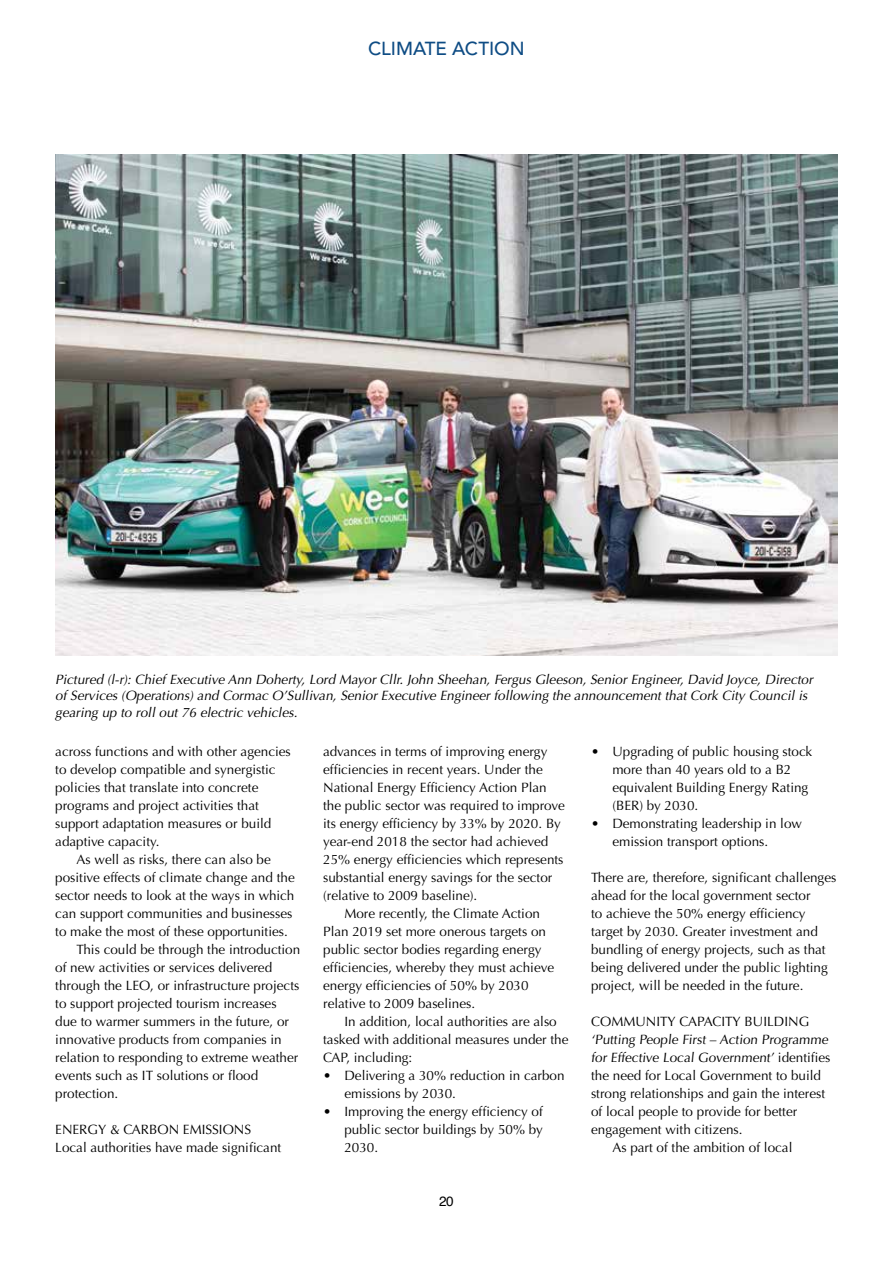
<style>
.page{position:relative;width:893px;height:1263px;background:#fff}
.page>*{position:absolute;margin:0;border:0;box-sizing:border-box;transform-origin:0 0}
.t1{font:500 18.75px "Avenir LT Std";letter-spacing:-.005em;color:#0e4c84}
.t2{font:13.5px/18px "Optima";color:#000}
.t3{font:italic 13.5px/16.5px "Optima";color:#000}
.t4{font:13.5px "Helvetica";color:#000}
</style>
<div class="page">
<img style="left:55px;top:155px;width:783px;height:501px">
<h1 class="t1" style="left:368px;top:38px;width:158px">CLIMATE ACTION</h1>
<p class="t3" style="left:55px;top:671px;width:762px">Pictured (l-r): Chief Executive Ann Doherty, Lord Mayor Cllr. John Sheehan, Fergus Gleeson, Senior Engineer, David Joyce, Director of Services (Operations) and Cormac O’Sullivan, Senior Executive Engineer following the announcement that Cork City Council is gearing up to roll out 76 electric vehicles.</p>
<p class="t2" style="left:55px;top:743px;width:237px">across functions and with other agencies to develop compatible and synergistic policies that translate into concrete programs and project activities that support adaptation measures or build adaptive capacity.</p>
<p class="t2" style="left:77px;top:851px;width:196px">As well as risks, there can also be</p>
<p class="t2" style="left:55px;top:869px;width:241px">positive effects of climate change and the</p>
<p class="t2" style="left:55px;top:887px;width:240px">sector needs to look at the ways in which</p>
<p class="t2" style="left:55px;top:905px;width:239px">can support communities and businesses</p>
<p class="t2" style="left:55px;top:923px;width:234px">to make the most of these opportunities.</p>
<p class="t2" style="left:77px;top:941px;width:225px">This could be through the introduction</p>
<p class="t2" style="left:55px;top:959px;width:218px">of new activities or services delivered</p>
<p class="t2" style="left:55px;top:977px;width:246px">through the LEO, or infrastructure projects</p>
<p class="t2" style="left:55px;top:995px;width:223px">to support projected tourism increases</p>
<p class="t2" style="left:55px;top:1013px;width:235px">due to warmer summers in the future, or</p>
<p class="t2" style="left:55px;top:1031px;width:228px">innovative products from companies in</p>
<p class="t2" style="left:55px;top:1049px;width:245px">relation to responding to extreme weather</p>
<p class="t2" style="left:55px;top:1067px;width:204px">events such as IT solutions or flood</p>
<p class="t2" style="left:55px;top:1085px;width:65px">protection.</p>
<p class="t2" style="left:55px;top:1121px;width:228px">ENERGY &amp; CARBON EMISSIONS<br>Local authorities have made significant</p>
<p class="t2" style="left:323px;top:743px;width:226px">advances in terms of improving energy</p>
<p class="t2" style="left:323px;top:761px;width:221px">efficiencies in recent years. Under the</p>
<p class="t2" style="left:323px;top:779px;width:225px">National Energy Efficiency Action Plan</p>
<p class="t2" style="left:323px;top:797px;width:243px">the public sector was required to improve</p>
<p class="t2" style="left:323px;top:815px;width:239px">its energy efficiency by 33% by 2020. By</p>
<p class="t2" style="left:323px;top:833px;width:227px">year-end 2018 the sector had achieved</p>
<p class="t2" style="left:323px;top:851px;width:242px">25% energy efficiencies which represents</p>
<p class="t2" style="left:323px;top:868px;width:231px">substantial energy savings for the sector</p>
<p class="t2" style="left:323px;top:886px;width:156px">(relative to 2009 baseline).</p>
<p class="t2" style="left:344px;top:904px;width:197px">More recently, the Climate Action</p>
<p class="t2" style="left:323px;top:922px;width:224px">Plan 2019 set more onerous targets on</p>
<p class="t2" style="left:323px;top:940px;width:220px">public sector bodies regarding energy</p>
<p class="t2" style="left:323px;top:958px;width:232px">efficiencies, whereby they must achieve</p>
<p class="t2" style="left:323px;top:976px;width:207px">energy efficiencies of 50% by 2030</p>
<p class="t2" style="left:323px;top:994px;width:153px">relative to 2009 baselines.</p>
<p class="t2" style="left:344px;top:1012px;width:214px">In addition, local authorities are also</p>
<p class="t2" style="left:323px;top:1030px;width:247px">tasked with additional measures under the</p>
<p class="t2" style="left:323px;top:1048px;width:91px">CAP, including:</p>
<p class="t2" style="left:344px;top:1066px;width:222px;text-indent:-21px">• Delivering a 30% reduction in carbon emissions by 2030.</p>
<p class="t2" style="left:344px;top:1102px;width:200px;text-align:justify;text-indent:-21px">• Improving the energy efficiency of public sector buildings by 50% by 2030.</p>
<p class="t4" style="left:439px;top:1190px;width:16px">20</p>
<p class="t2" style="left:612px;top:742px;width:201px;text-indent:-21px">• Upgrading of public housing stock more than 40 years old to a B2 equivalent Building Energy Rating (BER) by 2030.</p>
<p class="t2" style="left:612px;top:814px;width:191px;text-indent:-21px">• Demonstrating leadership in low emission transport options.</p>
<p class="t2" style="left:591px;top:868px;width:247px">There are, therefore, significant challenges ahead for the local government sector<br>to achieve the 50% energy efficiency target by 2030. Greater investment and bundling of energy projects, such as that being delivered under the public lighting project, will be needed in the future.</p>
<p class="t2" style="left:591px;top:1012px;width:220px">COMMUNITY CAPACITY BUILDING</p>
<p class="t2" style="left:591px;top:1031px;width:240px">‘Putting People First – Action Programme</p>
<p class="t2" style="left:591px;top:1049px;width:241px">for Effective Local Government’ identifies</p>
<p class="t2" style="left:591px;top:1067px;width:232px">the need for Local Government to build</p>
<p class="t2" style="left:591px;top:1085px;width:236px">strong relationships and gain the interest</p>
<p class="t2" style="left:591px;top:1103px;width:208px">of local people to provide for better</p>
<p class="t2" style="left:591px;top:1121px;width:153px">engagement with citizens.</p>
<p class="t2" style="left:612px;top:1139px;width:182px">As part of the ambition of local</p>
</div>
